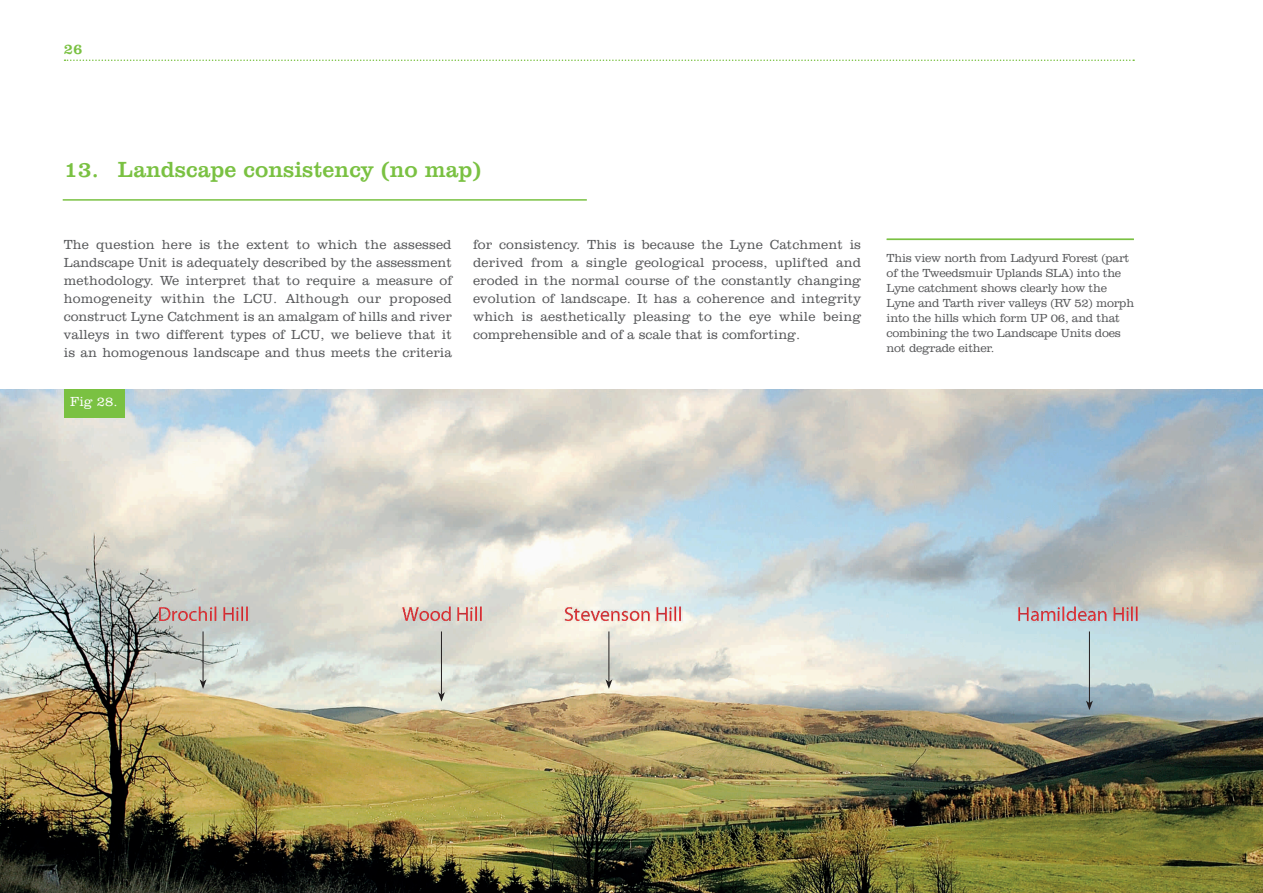
<style>
.page{position:relative;width:1263px;height:893px;background:#fff}
.page>*{position:absolute;margin:0;border:0;box-sizing:border-box;transform-origin:0 0}
.t1{font:22.5px "Clarendon BT";color:#7ac142}
.t2{font:15px "Clarendon BT";color:#7ac142}
.t3{font:300 13.5px/18px "Clarendon BT";letter-spacing:.005em;color:#57585a;text-align:justify}
.t4{font:300 13.5px "Clarendon BT";color:#fff}
.t5{font:300 12px/15px "Clarendon BT";letter-spacing:-.02em;color:#57585a}
</style>
<div class="page">
<svg style="left:65px;top:60px;width:1069px;height:1px"></svg>
<img style="left:0;top:389px;width:1263px;height:504px">
<div style="left:64px;top:389px;width:60px;height:29px;background:#7ac142"></div>
<hr style="left:887px;top:238px;width:247px;height:2px;background:#7ac142">
<hr style="left:203px;top:631px;width:1px;height:51px;background:#231f20">
<svg style="left:200px;top:679px;width:6px;height:10px"></svg>
<hr style="left:441px;top:631px;width:1px;height:63px;background:#231f20">
<svg style="left:438px;top:692px;width:7px;height:10px"></svg>
<hr style="left:608px;top:631px;width:1px;height:51px;background:#231f20">
<svg style="left:605px;top:679px;width:7px;height:10px"></svg>
<hr style="left:1089px;top:631px;width:1px;height:72px;background:#231f20">
<svg style="left:1086px;top:701px;width:7px;height:9px"></svg>
<hr style="left:63px;top:199px;width:524px;height:2px;background:#7ac142">
<p class="t2" style="left:64px;top:40px;width:20px">26</p>
<h1 class="t1" style="left:64px;top:156px;width:419px">13. Landscape consistency (no map)</h1>
<p class="t3" style="left:64px;top:235px;width:390px">The question here is the extent to which the assessed Landscape Unit is adequately described by the assessment methodology. We interpret that to require a measure of homogeneity within the LCU. Although our proposed construct Lyne Catchment is an amalgam of hills and river valleys in two different types of LCU, we believe that it is an homogenous landscape and thus meets the criteria</p>
<p class="t3" style="left:473px;top:235px;width:389px">for consistency. This is because the Lyne Catchment is derived from a single geological process, uplifted and eroded in the normal course of the constantly changing evolution of landscape. It has a coherence and integrity which is aesthetically pleasing to the eye while being comprehensible and of a scale that is comforting.</p>
<p class="t4" style="left:70px;top:393px;width:49px">Fig 28.</p>
<p class="t5" style="left:887px;top:250px;width:249px">This view north from Ladyurd Forest (part of the Tweedsmuir Uplands SLA) into the Lyne catchment shows clearly how the Lyne and Tarth river valleys (RV 52) morph into the hills which form UP 06, and that combining the two Landscape Units does not degrade either.</p>
</div>
